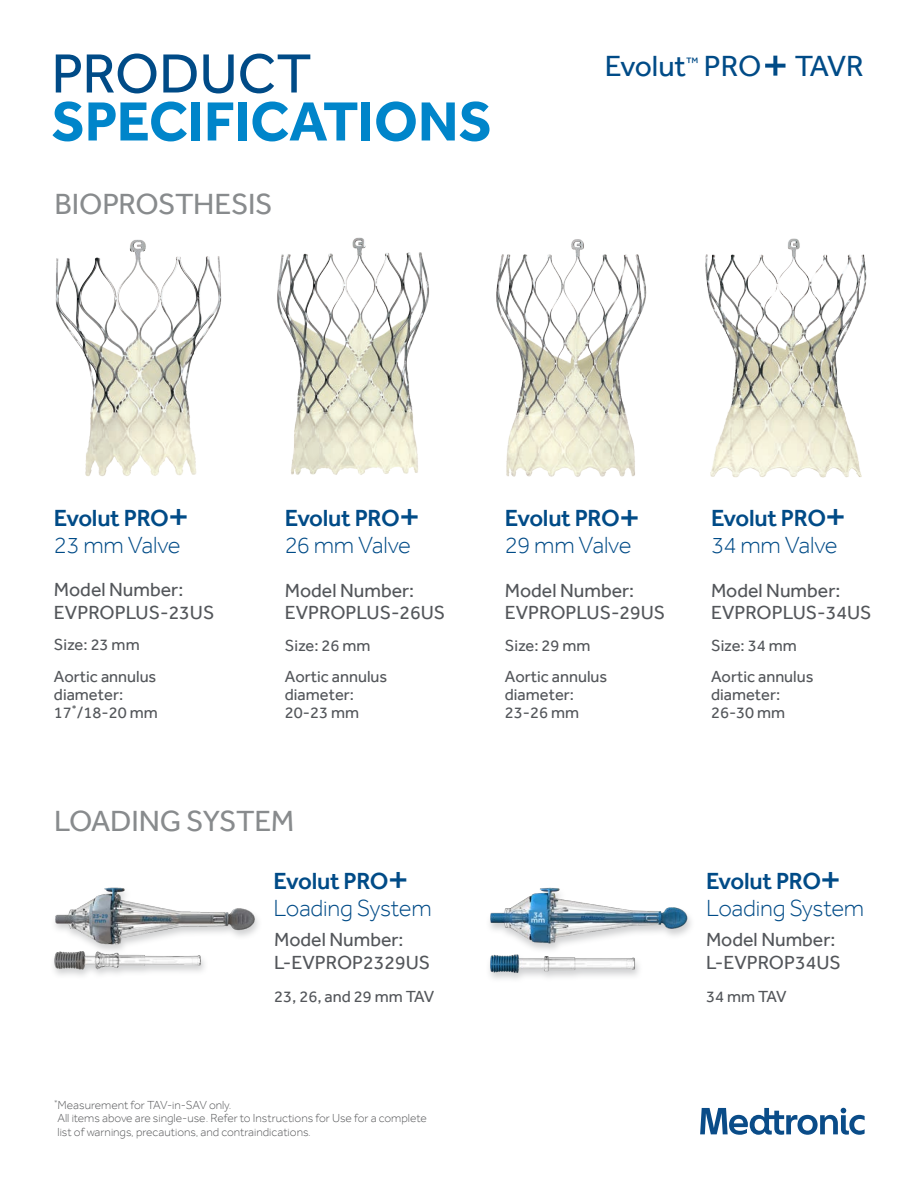
<style>
.page{position:relative;width:918px;height:1188px;background:#fff}
.page>*{position:absolute;margin:0;border:0;box-sizing:border-box;transform-origin:0 0}
.t1{font:700 57px/48px "Effra";color:#0085ca}
.t2{font:30px "Effra";letter-spacing:-.015em;color:#888b8d}
.t3{font:30px "Effra";letter-spacing:-.01em;color:#004b87}
.t4{font:500 24px/27px "Effra";letter-spacing:-.02em;color:#004b87}
.t5{font:300 24px/27px "Effra";letter-spacing:-.015em;color:#004b87}
.t6{font:19.5px/22.5px "Effra";color:#53565a}
.t7{font:16.5px/18px "Effra";color:#53565a}
.t8{font:300 12px/13.5px "Effra";color:#57585a}
.s1{font-weight:400;color:#004b87}
.s2{font-size:51px}
.s3{font-weight:400;font-size:40.8px}
.s4{font-weight:300}
.s5{font-weight:500}
</style>
<div class="page">
<svg style="left:700px;top:1108px;width:165px;height:27px"></svg>
<img style="left:53px;top:887px;width:202px;height:89px">
<img style="left:705px;top:238px;width:162px;height:240px">
<img style="left:277px;top:237px;width:153px;height:238px">
<img style="left:496px;top:239px;width:151px;height:238px">
<img style="left:55px;top:239px;width:167px;height:237px">
<img style="left:489px;top:887px;width:202px;height:92px">
<p class="t1" style="left:51px;top:48px;width:442px"><span class="s1">PRODUCT<br></span>SPECIFICATIONS</p>
<p class="t2" style="left:54px;top:187px;width:220px">BIOPROSTHESIS</p>
<p class="t3" style="left:605px;top:49px;width:261px">Evolut<sup>™</sup> PRO<span class="s2">+</span> TAVR</p>
<p class="t4" style="left:54px;top:504px;width:137px">Evolut PRO<span class="s3">+<br></span><span class="s4">23 mm Valve</span></p>
<p class="t4" style="left:285px;top:504px;width:137px">Evolut PRO<span class="s3">+<br></span><span class="s4">26 mm Valve</span></p>
<p class="t4" style="left:505px;top:504px;width:137px">Evolut PRO<span class="s3">+<br></span><span class="s4">29 mm Valve</span></p>
<p class="t6" style="left:505px;top:579px;width:162px">Model Number:<br>EVPROPLUS-29US</p>
<p class="t7" style="left:505px;top:636px;width:87px">Size: 29 mm</p>
<p class="t7" style="left:505px;top:667px;width:104px">Aortic annulus diameter:<br>23-26 mm</p>
<p class="t6" style="left:54px;top:578px;width:162px">Model Number:<br>EVPROPLUS-23US</p>
<p class="t7" style="left:54px;top:636px;width:87px">Size: 23 mm</p>
<p class="t7" style="left:54px;top:667px;width:105px">Aortic annulus diameter:<br>17<sup>*</sup>/18-20 mm</p>
<p class="t6" style="left:285px;top:579px;width:162px">Model Number:<br>EVPROPLUS-26US</p>
<p class="t7" style="left:285px;top:636px;width:87px">Size: 26 mm</p>
<p class="t7" style="left:285px;top:667px;width:104px">Aortic annulus diameter:<br>20-23 mm</p>
<p class="t2" style="left:54px;top:804px;width:242px">LOADING SYSTEM</p>
<p class="t5" style="left:274px;top:867px;width:160px"><span class="s5">Evolut PRO</span><span class="s3">+<br></span>Loading System</p>
<p class="t6" style="left:274px;top:928px;width:158px">Model Number:<br>L-EVPROP2329US</p>
<p class="t7" style="left:274px;top:987px;width:162px">23, 26, and 29 mm TAV</p>
<p class="t8" style="left:54px;top:1098px;width:374px"><sup>*</sup>Measurement for TAV-in-SAV only.<br>All items above are single-use. Refer to Instructions for Use for a complete list of warnings, precautions, and contraindications.</p>
<p class="t4" style="left:711px;top:504px;width:137px">Evolut PRO<span class="s3">+<br></span><span class="s4">34 mm Valve</span></p>
<p class="t6" style="left:711px;top:579px;width:162px">Model Number:<br>EVPROPLUS-34US</p>
<p class="t7" style="left:711px;top:636px;width:87px">Size: 34 mm</p>
<p class="t7" style="left:711px;top:667px;width:104px">Aortic annulus diameter:<br>26-30 mm</p>
<p class="t5" style="left:706px;top:867px;width:160px"><span class="s5">Evolut PRO</span><span class="s3">+<br></span>Loading System</p>
<p class="t6" style="left:706px;top:928px;width:136px">Model Number:<br>L-EVPROP34US</p>
<p class="t7" style="left:706px;top:987px;width:82px">34 mm TAV</p>
</div>
